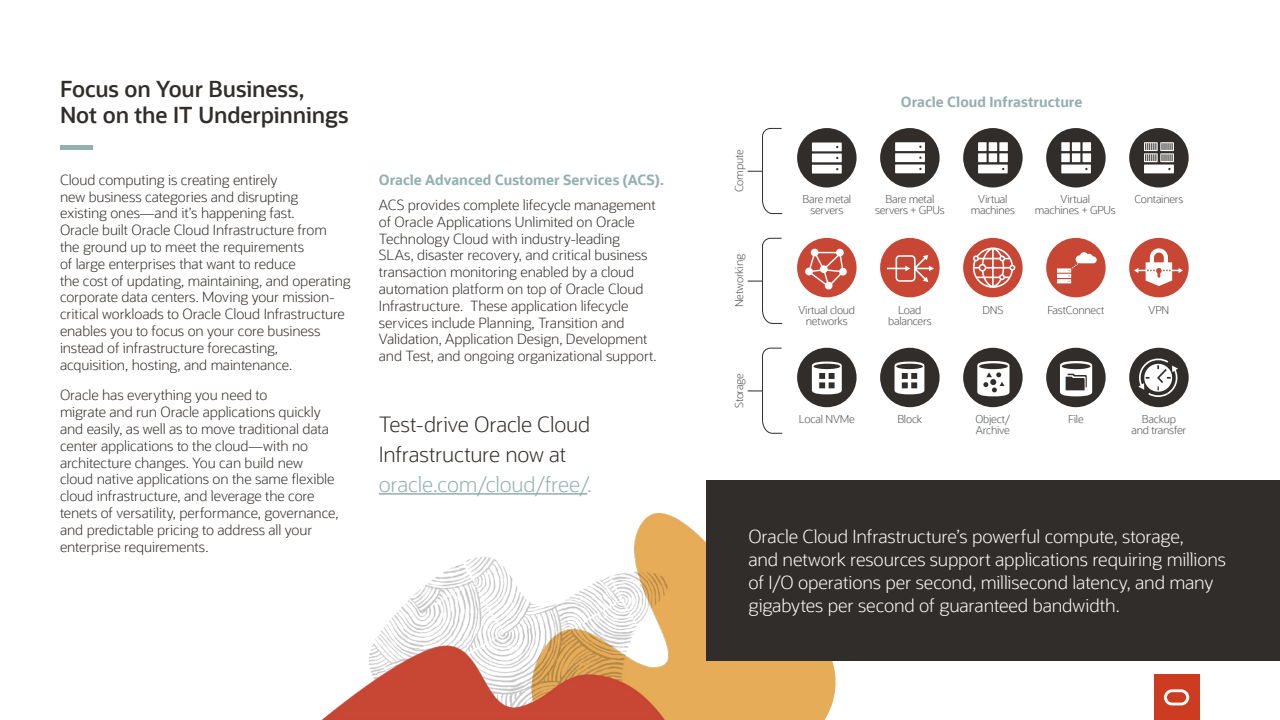
<style>
.page{position:relative;width:1280px;height:720px;background:#fff}
.page>*{position:absolute;margin:0;border:0;box-sizing:border-box;transform-origin:0 0}
.t1{font:600 22px/26.4px "Oracle Sans";letter-spacing:-.005em;color:#312d2a}
.t2{font:300 21px/30px "Oracle Sans";letter-spacing:-.01em;color:#312d2a}
.Body_Copy_16_23__Brk{font:300 18px/23px "Oracle Sans";letter-spacing:-.01em;color:#fff}
.Body{font:300 14px/16.8px "Oracle Sans";letter-spacing:-.01em;color:#312d2a}
.Body-2{font:700 14px "Oracle Sans";color:#94afaf}
.Body_Copy_16_23__Brk-2{font:300 10.8px/10.8px "Oracle Sans";letter-spacing:-.02em;color:#4e5052;text-align:center}
.s1{color:#94afaf}
</style>
<div class="page">
<div style="left:1154px;top:675px;width:45px;height:45px;background:#cd3b21"></div>
<svg style="left:1164px;top:689px;width:25px;height:16px"></svg>
<hr style="left:379px;top:493px;width:208px;height:2px;background:#94afaf">
<div style="left:797px;top:128px;width:60px;height:60px;background:#312d2a;border-radius:50%"></div>
<div style="left:880px;top:128px;width:60px;height:60px;background:#312d2a;border-radius:50%"></div>
<div style="left:963px;top:128px;width:60px;height:60px;background:#312d2a;border-radius:50%"></div>
<div style="left:1046px;top:128px;width:60px;height:60px;background:#312d2a;border-radius:50%"></div>
<div style="left:1129px;top:128px;width:60px;height:60px;background:#312d2a;border-radius:50%"></div>
<div style="left:797px;top:238px;width:60px;height:59px;background:#c74634;border-radius:50%"></div>
<div style="left:880px;top:238px;width:60px;height:59px;background:#c74634;border-radius:50%"></div>
<div style="left:963px;top:238px;width:60px;height:59px;background:#c74634;border-radius:50%"></div>
<div style="left:1046px;top:238px;width:60px;height:59px;background:#c74634;border-radius:50%"></div>
<div style="left:1129px;top:238px;width:60px;height:59px;background:#c74634;border-radius:50%"></div>
<div style="left:797px;top:348px;width:60px;height:59px;background:#312d2a;border-radius:50%"></div>
<div style="left:880px;top:348px;width:60px;height:59px;background:#312d2a;border-radius:50%"></div>
<div style="left:963px;top:348px;width:60px;height:59px;background:#312d2a;border-radius:50%"></div>
<div style="left:1046px;top:348px;width:60px;height:59px;background:#312d2a;border-radius:50%"></div>
<div style="left:1129px;top:348px;width:60px;height:59px;background:#312d2a;border-radius:50%"></div>
<svg style="left:748px;top:128px;width:35px;height:86px"></svg>
<svg style="left:748px;top:237px;width:35px;height:87px"></svg>
<svg style="left:748px;top:347px;width:35px;height:87px"></svg>
<svg style="left:805px;top:249px;width:42px;height:41px"></svg>
<svg style="left:812px;top:143px;width:30px;height:31px"></svg>
<svg style="left:895px;top:142px;width:30px;height:31px"></svg>
<div style="left:978px;top:153px;width:9px;height:9px;background:#fff"></div>
<div style="left:989px;top:153px;width:8px;height:9px;background:#fff"></div>
<div style="left:999px;top:153px;width:9px;height:9px;background:#fff"></div>
<div style="left:978px;top:142px;width:9px;height:9px;background:#fff"></div>
<div style="left:989px;top:142px;width:8px;height:9px;background:#fff"></div>
<div style="left:999px;top:142px;width:9px;height:9px;background:#fff"></div>
<svg style="left:978px;top:165px;width:30px;height:8px"></svg>
<div style="left:1061px;top:153px;width:9px;height:9px;background:#fff"></div>
<div style="left:1072px;top:153px;width:8px;height:9px;background:#fff"></div>
<div style="left:1083px;top:153px;width:8px;height:9px;background:#fff"></div>
<div style="left:1061px;top:142px;width:9px;height:9px;background:#fff"></div>
<div style="left:1072px;top:142px;width:8px;height:9px;background:#fff"></div>
<div style="left:1083px;top:142px;width:8px;height:9px;background:#fff"></div>
<svg style="left:1061px;top:165px;width:30px;height:8px"></svg>
<svg style="left:1144px;top:142px;width:30px;height:31px"></svg>
<svg style="left:1138px;top:358px;width:40px;height:39px"></svg>
<svg style="left:1134px;top:248px;width:49px;height:38px"></svg>
<svg style="left:812px;top:362px;width:30px;height:32px"></svg>
<svg style="left:895px;top:362px;width:29px;height:32px"></svg>
<svg style="left:977px;top:361px;width:33px;height:35px"></svg>
<svg style="left:1060px;top:361px;width:32px;height:35px"></svg>
<svg style="left:887px;top:255px;width:47px;height:27px"></svg>
<svg style="left:973px;top:247px;width:42px;height:41px"></svg>
<svg style="left:1057px;top:252px;width:40px;height:31px"></svg>
<div style="left:60px;top:145px;width:32px;height:5px;background:#94afaf"></div>
<img style="left:322px;top:513px;width:385px;height:207px">
<div style="left:695px;top:612px;width:141px;height:108px;background:#e6ac58"></div>
<div style="left:707px;top:480px;width:573px;height:181px;background:#312d2a"></div>
<p class="t1" style="left:60px;top:76px;width:290px">Focus on Your Business,<br>Not on the IT Underpinnings</p>
<p class="Body" style="left:60px;top:171px;width:292px">Cloud computing is creating entirely<br>new business categories and disrupting<br>existing ones—and it’s happening fast.<br>Oracle built Oracle Cloud Infrastructure from<br>the ground up to meet the requirements<br>of large enterprises that want to reduce<br>the cost of updating, maintaining, and operating corporate data centers. Moving your mission&shy;critical workloads to Oracle Cloud Infrastructure enables you to focus on your core business instead of infrastructure forecasting,<br>acquisition, hosting, and maintenance.</p>
<p class="Body" style="left:60px;top:387px;width:280px">Oracle has everything you need to<br>migrate and run Oracle applications quickly and easily, as well as to move traditional data center applications to the cloud—with no architecture changes. You can build new cloud native applications on the same flexible cloud infrastructure, and leverage the core tenets of versatility, performance, governance, and predictable pricing to address all your enterprise requirements.</p>
<p class="Body-2" style="left:379px;top:171px;width:286px">Oracle Advanced Customer Services (ACS).</p>
<p class="Body" style="left:379px;top:197px;width:279px">ACS provides complete lifecycle management of Oracle Applications Unlimited on Oracle Technology Cloud with industry-leading SLAs, disaster recovery, and critical business transaction monitoring enabled by a cloud automation platform on top of Oracle Cloud Infrastructure. These application lifecycle services include Planning, Transition and Validation, Application Design, Development and Test, and ongoing organizational support.</p>
<p class="t2" style="left:379px;top:410px;width:215px">Test-drive Oracle Cloud<br>Infrastructure now at <span class="s1">oracle.com/cloud/free/.</span></p>
<p class="Body_Copy_16_23__Brk-2" style="left:734px;top:192px;width:44px;rotate:-90deg">Compute</p>
<p class="Body_Copy_16_23__Brk-2" style="left:734px;top:307px;width:54px;rotate:-90deg">Networking</p>
<p class="Body_Copy_16_23__Brk-2" style="left:734px;top:408px;width:36px;rotate:-90deg">Storage</p>
<p class="Body-2" style="left:901px;top:93px;width:183px">Oracle Cloud Infrastructure</p>
<p class="Body_Copy_16_23__Brk-2" style="left:802px;top:194px;width:50px">Bare metal servers</p>
<p class="Body_Copy_16_23__Brk-2" style="left:875px;top:194px;width:71px">Bare metal servers + GPUs</p>
<p class="Body_Copy_16_23__Brk-2" style="left:971px;top:194px;width:46px">Virtual machines</p>
<p class="Body_Copy_16_23__Brk-2" style="left:1035px;top:194px;width:82px">Virtual<br>machines + GPUs</p>
<p class="Body_Copy_16_23__Brk-2" style="left:1134px;top:194px;width:51px">Containers</p>
<p class="Body_Copy_16_23__Brk-2" style="left:798px;top:305px;width:58px">Virtual cloud networks</p>
<p class="Body_Copy_16_23__Brk-2" style="left:888px;top:305px;width:45px">Load balancers</p>
<p class="Body_Copy_16_23__Brk-2" style="left:983px;top:305px;width:22px">DNS</p>
<p class="Body_Copy_16_23__Brk-2" style="left:1047px;top:305px;width:59px">FastConnect</p>
<p class="Body_Copy_16_23__Brk-2" style="left:1149px;top:305px;width:22px">VPN</p>
<p class="Body_Copy_16_23__Brk-2" style="left:799px;top:414px;width:57px">Local NVMe</p>
<p class="Body_Copy_16_23__Brk-2" style="left:897px;top:414px;width:26px">Block</p>
<p class="Body_Copy_16_23__Brk-2" style="left:975px;top:414px;width:36px;text-align:left">Object/<br>Archive</p>
<p class="Body_Copy_16_23__Brk-2" style="left:1068px;top:414px;width:17px">File</p>
<p class="Body_Copy_16_23__Brk-2" style="left:1132px;top:414px;width:56px">Backup<br>and transfer</p>
<p class="Body_Copy_16_23__Brk" style="left:748px;top:525px;width:479px">Oracle Cloud Infrastructure’s powerful compute, storage,<br>and network resources support applications requiring millions of I/O operations per second, millisecond latency, and many gigabytes per second of guaranteed bandwidth.</p>
</div>
